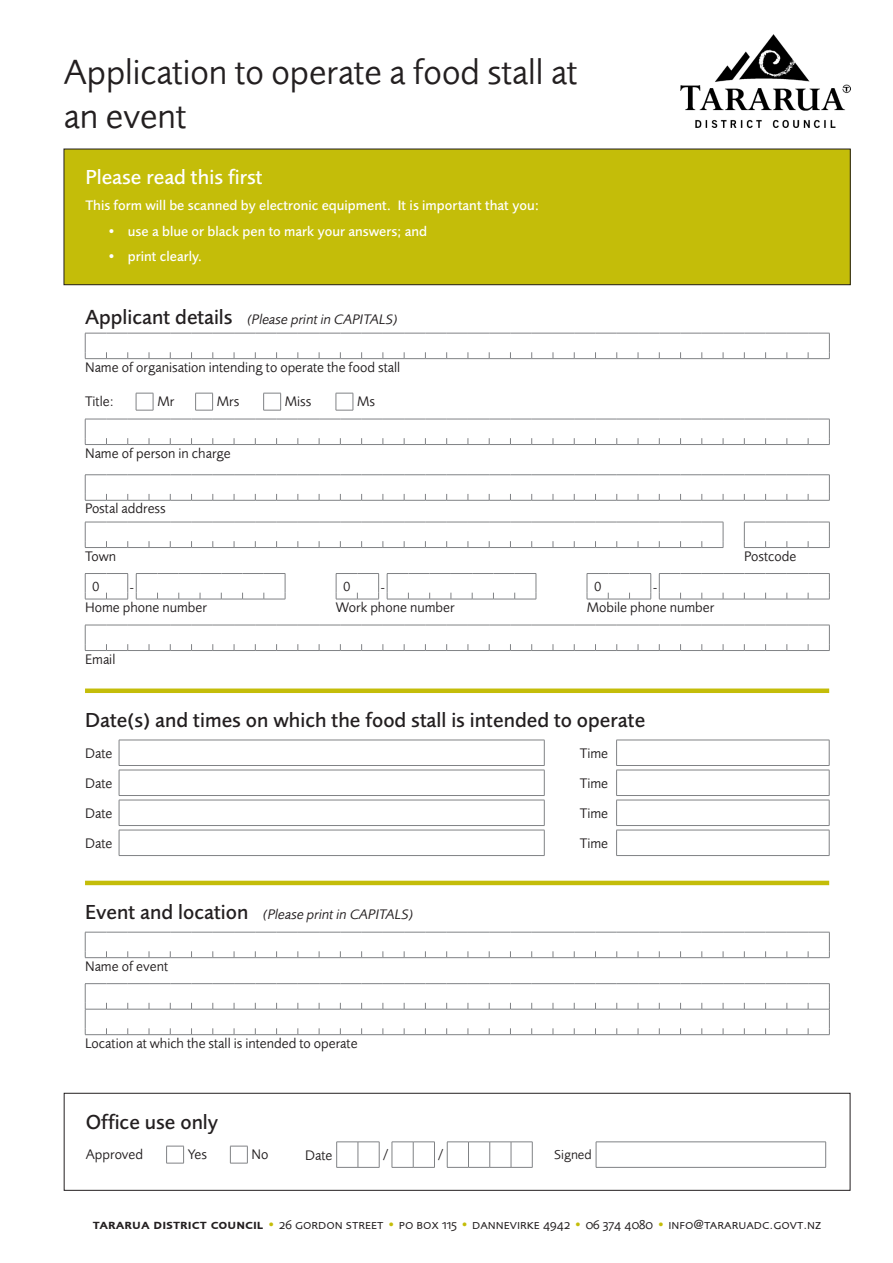
<style>
.page{position:relative;width:893px;height:1263px;background:#fff}
.page>*{position:absolute;margin:0;border:0;box-sizing:border-box;transform-origin:0 0}
.Form_Heading{font:36px/43.2px "Foundry Sans";color:#231f20}
.Section_heading_with{font:500 21px "Foundry Sans";color:#231f20}
.Section_heading{font:500 21px "Foundry Sans";color:#fff}
.Section_heading-2{font:500 21px "Foundry Sans";color:#231f20}
.Field_label{font:14.25px "Foundry Sans";color:#231f20}
.Green_box_body_text{font:500 14.25px "Foundry Sans";color:#fff}
.Section_heading-3{font:italic 14.25px "Foundry Sans";color:#231f20}
.Section_heading_with-2{font:italic 14.25px "Foundry Sans";color:#231f20}
.Body_text{font:14.25px "Foundry Sans";color:#231f20}
.t1{font:13.5px "Foundry Sans Expert";color:#231f20}
.t2{font:13.5px "Foundry Sans";color:#231f20}
.s1{font-weight:500;font-style:normal;font-size:21px}
.s2{font-weight:600}
.s3{color:#c4bd09}
</style>
<div class="page">
<div style="left:64px;top:149px;width:786px;height:136px;background:#c4bd09"></div>
<div style="left:64px;top:149px;width:786px;height:136px;border:1px solid #231f20"></div>
<img style="left:680px;top:34px;width:170px;height:94px">
<svg style="left:336px;top:1141px;width:490px;height:27px"></svg>
<svg style="left:166px;top:1146px;width:82px;height:18px"></svg>
<div style="left:64px;top:1093px;width:786px;height:98px;border:1px solid #231f20"></div>
<div style="left:85px;top:688px;width:744px;height:5px;background:#c4bd09"></div>
<hr style="left:85px;top:881px;width:744px;height:4px;background:#c4bd09">
<svg style="left:85px;top:333px;width:745px;height:26px"></svg>
<svg style="left:136px;top:393px;width:218px;height:18px"></svg>
<svg style="left:85px;top:419px;width:745px;height:26px"></svg>
<svg style="left:85px;top:474px;width:745px;height:27px"></svg>
<svg style="left:85px;top:522px;width:745px;height:26px"></svg>
<svg style="left:85px;top:573px;width:745px;height:27px"></svg>
<svg style="left:85px;top:625px;width:745px;height:26px"></svg>
<svg style="left:120px;top:741px;width:709px;height:114px"></svg>
<hr style="left:119px;top:740px;width:425px;height:1px;background:#808285">
<hr style="left:119px;top:765px;width:425px;height:1px;background:#808285">
<hr style="left:119px;top:770px;width:425px;height:1px;background:#808285">
<hr style="left:119px;top:795px;width:425px;height:1px;background:#808285">
<hr style="left:119px;top:800px;width:425px;height:1px;background:#808285">
<hr style="left:119px;top:825px;width:425px;height:1px;background:#808285">
<hr style="left:119px;top:830px;width:425px;height:1px;background:#808285">
<svg style="left:119px;top:740px;width:1px;height:115px"></svg>
<svg style="left:544px;top:740px;width:1px;height:115px"></svg>
<hr style="left:119px;top:855px;width:425px;height:1px;background:#808285">
<hr style="left:616px;top:740px;width:213px;height:1px;background:#808285">
<hr style="left:616px;top:765px;width:213px;height:1px;background:#808285">
<hr style="left:616px;top:770px;width:213px;height:1px;background:#808285">
<hr style="left:616px;top:795px;width:213px;height:1px;background:#808285">
<hr style="left:616px;top:800px;width:213px;height:1px;background:#808285">
<hr style="left:616px;top:825px;width:213px;height:1px;background:#808285">
<hr style="left:616px;top:830px;width:213px;height:1px;background:#808285">
<svg style="left:616px;top:740px;width:1px;height:115px"></svg>
<svg style="left:829px;top:740px;width:1px;height:115px"></svg>
<hr style="left:616px;top:855px;width:213px;height:1px;background:#808285">
<svg style="left:85px;top:932px;width:745px;height:26px"></svg>
<svg style="left:85px;top:983px;width:745px;height:52px"></svg>
<p class="Form_Heading" style="left:64px;top:51px;width:515px">Application to operate a food stall at an event</p>
<p class="Section_heading" style="left:85px;top:165px;width:179px">Please read this first</p>
<p class="Green_box_body_text" style="left:85px;top:197px;width:455px">This form will be scanned by electronic equipment. It is important that you:</p>
<p class="Green_box_body_text" style="left:107px;top:223px;width:322px">• use a blue or black pen to mark your answers; and</p>
<p class="Green_box_body_text" style="left:107px;top:248px;width:97px">• print clearly.</p>
<p class="Section_heading-3" style="left:85px;top:311px;width:314px"><span class="s1">Applicant details</span> (Please print in CAPITALS)</p>
<p class="Field_label" style="left:85px;top:359px;width:317px">Name of organisation intending to operate the food stall</p>
<p class="Field_label" style="left:85px;top:393px;width:30px">Title:</p>
<p class="Field_label" style="left:157px;top:393px;width:18px">Mr</p>
<p class="Field_label" style="left:217px;top:393px;width:24px">Mrs</p>
<p class="Field_label" style="left:285px;top:393px;width:28px">Miss</p>
<p class="Field_label" style="left:357px;top:393px;width:19px">Ms</p>
<p class="Field_label" style="left:85px;top:444px;width:147px">Name of person in charge</p>
<p class="Field_label" style="left:85px;top:500px;width:82px">Postal address</p>
<p class="Field_label" style="left:85px;top:547px;width:33px">Town</p>
<p class="Field_label" style="left:744px;top:547px;width:54px">Postcode</p>
<p class="t2" style="left:93px;top:579px;width:8px">0</p>
<p class="t2" style="left:130px;top:579px;width:6px">-</p>
<p class="t2" style="left:343px;top:579px;width:8px">0</p>
<p class="t2" style="left:381px;top:579px;width:6px">-</p>
<p class="t2" style="left:594px;top:579px;width:8px">0</p>
<p class="t2" style="left:653px;top:579px;width:6px">-</p>
<p class="Field_label" style="left:85px;top:599px;width:124px">Home phone number</p>
<p class="Field_label" style="left:336px;top:599px;width:120px">Work phone number</p>
<p class="Field_label" style="left:587px;top:599px;width:129px">Mobile phone number</p>
<p class="Field_label" style="left:85px;top:650px;width:32px">Email</p>
<p class="Section_heading_with" style="left:85px;top:708px;width:562px">Date(s) and times on which the food stall is intended to operate</p>
<p class="Field_label" style="left:85px;top:745px;width:29px">Date</p>
<p class="Field_label" style="left:580px;top:745px;width:30px">Time</p>
<p class="Field_label" style="left:85px;top:775px;width:29px">Date</p>
<p class="Field_label" style="left:580px;top:775px;width:30px">Time</p>
<p class="Field_label" style="left:85px;top:805px;width:29px">Date</p>
<p class="Field_label" style="left:580px;top:805px;width:30px">Time</p>
<p class="Field_label" style="left:85px;top:835px;width:29px">Date</p>
<p class="Field_label" style="left:580px;top:835px;width:30px">Time</p>
<p class="Section_heading_with-2" style="left:85px;top:906px;width:330px"><span class="s1">Event and location</span> (Please print in CAPITALS)</p>
<p class="Field_label" style="left:85px;top:958px;width:85px">Name of event</p>
<p class="Field_label" style="left:85px;top:1035px;width:274px">Location at which the stall is intended to operate</p>
<p class="Section_heading-2" style="left:86px;top:1110px;width:134px">Office use only</p>
<p class="Body_text" style="left:86px;top:1146px;width:59px">Approved</p>
<p class="Body_text" style="left:188px;top:1146px;width:21px">Yes</p>
<p class="Body_text" style="left:252px;top:1146px;width:18px">No</p>
<p class="Body_text" style="left:305px;top:1146px;width:29px">Date</p>
<p class="t2" style="left:383px;top:1147px;width:7px">/</p>
<p class="t2" style="left:438px;top:1147px;width:7px">/</p>
<p class="t2" style="left:554px;top:1147px;width:39px">Signed</p>
<p class="t1" style="left:93px;top:1216px;width:730px"><span class="s2">tararua district council</span> <span class="s3">•</span> 26 gordon street <span class="s3">•</span> po box 115 <span class="s3">•</span> dannevirke 4942 <span class="s3">•</span> 06 374 4080 <span class="s3">•</span> info@tararuadc.govt.nz</p>
</div>
